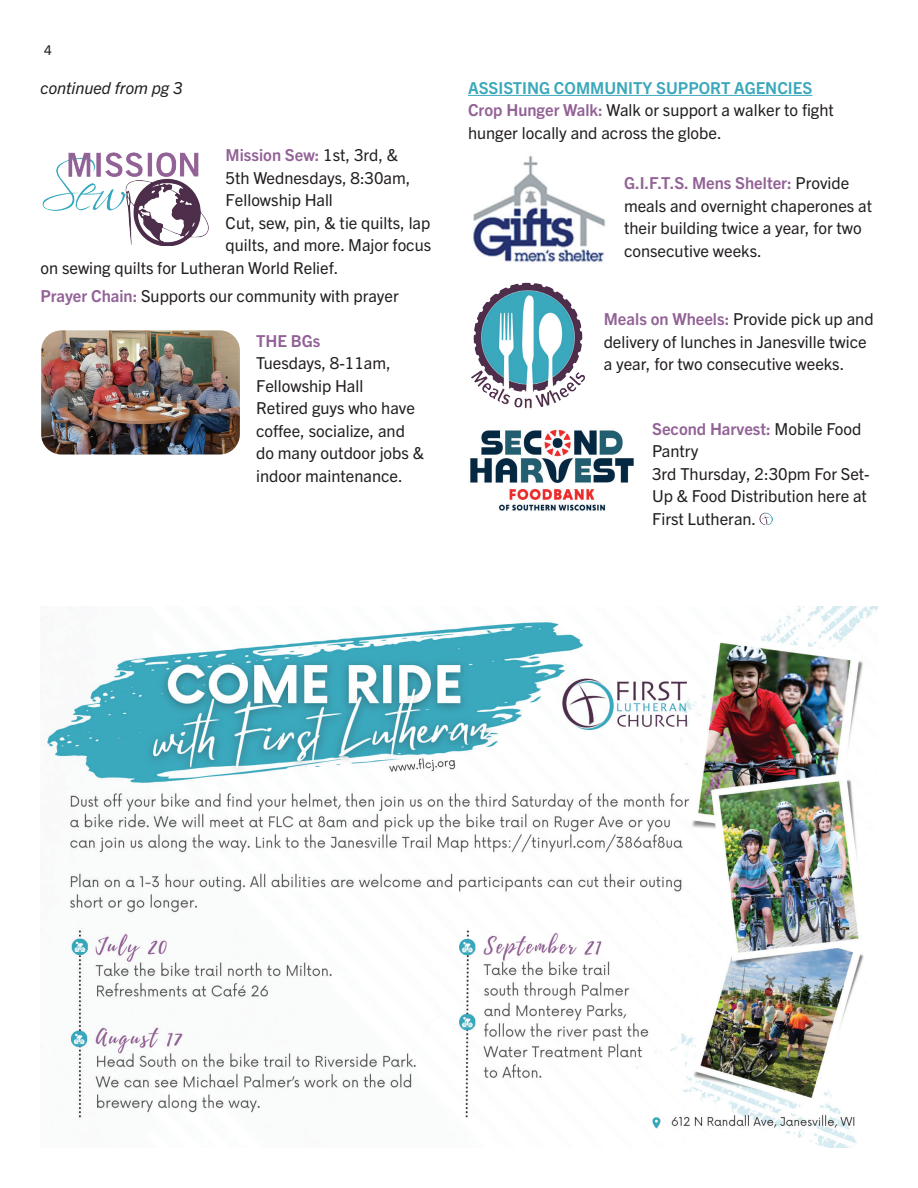
<style>
.page{position:relative;width:918px;height:1188px;background:#fff}
.page>*{position:absolute;margin:0;border:0;box-sizing:border-box;transform-origin:0 0}
.t1{font:16.5px/22.5px "Trade Gothic Next LT Pro";color:#231f20}
.t2{font:700 16.5px "Trade Gothic Next LT Pro";color:#926296}
.t3{font:italic 16.5px "Trade Gothic Next LT Pro";color:#231f20}
.t4{font:13.5px "Trade Gothic Next LT Pro";color:#231f20}
.s1{font-weight:400;color:#231f20}
.s2{font-weight:700;color:#926296}
.s3{font-weight:700;color:#3ba8bc}
</style>
<div class="page">
<img style="left:47px;top:606px;width:830px;height:542px">
<hr style="left:468px;top:95px;width:344px;height:1px;background:#3ba8bc">
<svg style="left:759px;top:512px;width:13px;height:13px"></svg>
<img style="left:42px;top:152px;width:167px;height:94px">
<img style="left:41px;top:330px;width:199px;height:125px">
<img style="left:470px;top:429px;width:164px;height:82px">
<img style="left:473px;top:156px;width:132px;height:106px">
<img style="left:471px;top:282px;width:114px;height:127px">
<p class="t4" style="left:44px;top:41px;width:9px">4</p>
<p class="t3" style="left:40px;top:76px;width:144px">continued from pg 3</p>
<p class="t2" style="left:226px;top:144px;width:174px">Mission Sew: <span class="s1">1st, 3rd, &amp;</span></p>
<p class="t1" style="left:226px;top:165px;width:186px">5th Wednesdays, 8:30am,</p>
<p class="t1" style="left:226px;top:188px;width:109px">Fellowship Hall</p>
<p class="t1" style="left:226px;top:210px;width:206px">Cut, sew, pin, &amp; tie quilts, lap</p>
<p class="t1" style="left:226px;top:233px;width:207px">quilts, and more. Major focus</p>
<p class="t1" style="left:40px;top:255px;width:299px">on sewing quilts for Lutheran World Relief.</p>
<p class="t1" style="left:40px;top:283px;width:360px"><span class="s2">Prayer Chain:</span> Supports our community with prayer</p>
<p class="t2" style="left:256px;top:329px;width:66px">THE BGs</p>
<p class="t1" style="left:256px;top:351px;width:169px">Tuesdays, 8-11am,<br>Fellowship Hall<br>Retired guys who have coffee, socialize, and do many outdoor jobs &amp; indoor maintenance.</p>
<p class="t1" style="left:468px;top:75px;width:367px"><span class="s3">ASSISTING COMMUNITY SUPPORT AGENCIES<br></span><span class="s2">Crop Hunger Walk:</span> Walk or support a walker to fight hunger locally and across the globe.</p>
<p class="t1" style="left:624px;top:171px;width:250px"><span class="s2">G.I.F.T.S. Mens Shelter:</span> Provide meals and overnight chaperones at their building twice a year, for two consecutive weeks.</p>
<p class="t1" style="left:604px;top:307px;width:271px"><span class="s2">Meals on Wheels:</span> Provide pick up and delivery of lunches in Janesville twice a year, for two consecutive weeks.</p>
<p class="t1" style="left:652px;top:417px;width:219px"><span class="s2">Second Harvest:</span> Mobile Food<br>Pantry<br>3rd Thursday, 2:30pm For Set-<br>Up &amp; Food Distribution here at<br>First Lutheran.</p>
</div>
